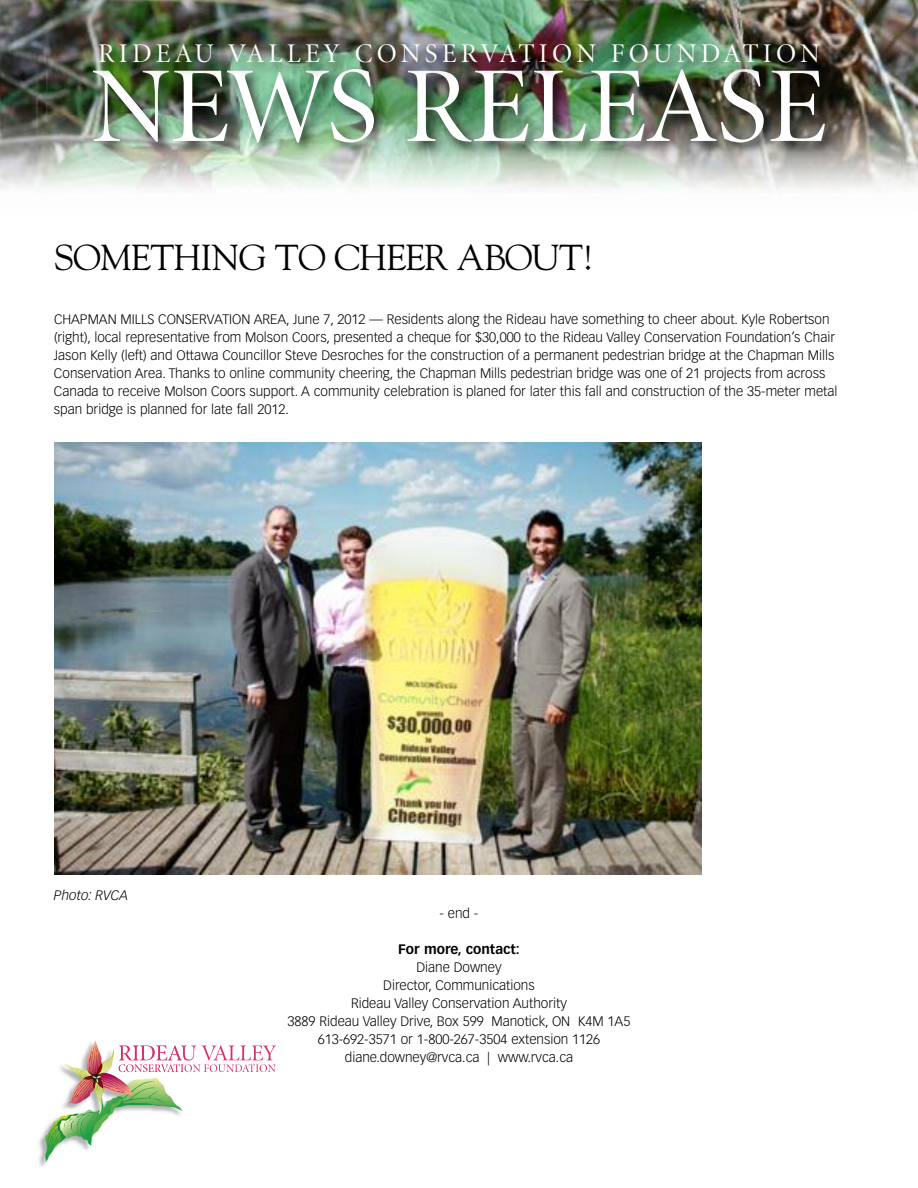
<style>
.page{position:relative;width:918px;height:1188px;background:#fff}
.page>*{position:absolute;margin:0;border:0;box-sizing:border-box;transform-origin:0 0}
.t1{font:108px "Minion Display";color:#fff}
.t2{font:36px "Goudy";letter-spacing:-.025em;color:#000}
.t3{font:27px "Minion Display";letter-spacing:.155em;color:#fff}
.t4{font:300 13.5px/18px "Vectora LH";color:#000}
.t5{font:700 13.5px "Vectora LH";color:#000}
.t6{font:italic 300 13.5px "Vectora LH";color:#000}
</style>
<div class="page">
<img style="left:0;top:0;width:918px;height:189px">
<img style="left:36px;top:45px;width:858px;height:146px">
<img style="left:39px;top:1040px;width:57px;height:127px">
<svg style="left:43px;top:1041px;width:233px;height:121px"></svg>
<img style="left:47px;top:35px;width:837px;height:79px">
<img style="left:93px;top:69px;width:552px;height:45px">
<img style="left:54px;top:442px;width:648px;height:432px">
<h3 class="t3" style="left:98px;top:42px;width:723px">RIDEAU VALLEY CONSERVATION FOUNDATION</h3>
<h1 class="t1" style="left:91px;top:64px;width:737px">NEWS RELEASE</h1>
<h2 class="t2" style="left:54px;top:237px;width:542px">SOMETHING TO CHEER ABOUT!</h2>
<p class="t4" style="left:54px;top:311px;width:785px">CHAPMAN MILLS CONSERVATION AREA, June 7, 2012 — Residents along the Rideau have something to cheer about. Kyle Robertson (right), local representative from Molson Coors, presented a cheque for $30,000 to the Rideau Valley Conservation Foundation’s Chair Jason Kelly (left) and Ottawa Councillor Steve Desroches for the construction of a permanent pedestrian bridge at the Chapman Mills Conservation Area. Thanks to online community cheering, the Chapman Mills pedestrian bridge was one of 21 projects from across Canada to receive Molson Coors support. A community celebration is planed for later this fall and construction of the 35-meter metal span bridge is planned for late fall 2012.</p>
<p class="t6" style="left:54px;top:890px;width:76px">Photo: RVCA</p>
<p class="t4" style="left:440px;top:905px;width:40px">- end -</p>
<p class="t5" style="left:398px;top:944px;width:123px">For more, contact:</p>
<p class="t4" style="left:288px;top:959px;width:344px;text-align:center">Diane Downey<br>Director, Communications<br>Rideau Valley Conservation Authority<br>3889 Rideau Valley Drive, Box 599 Manotick, ON K4M 1A5<br>613-692-3571 or 1-800-267-3504 extension 1126 diane.downey@rvca.ca | www.rvca.ca</p>
</div>
